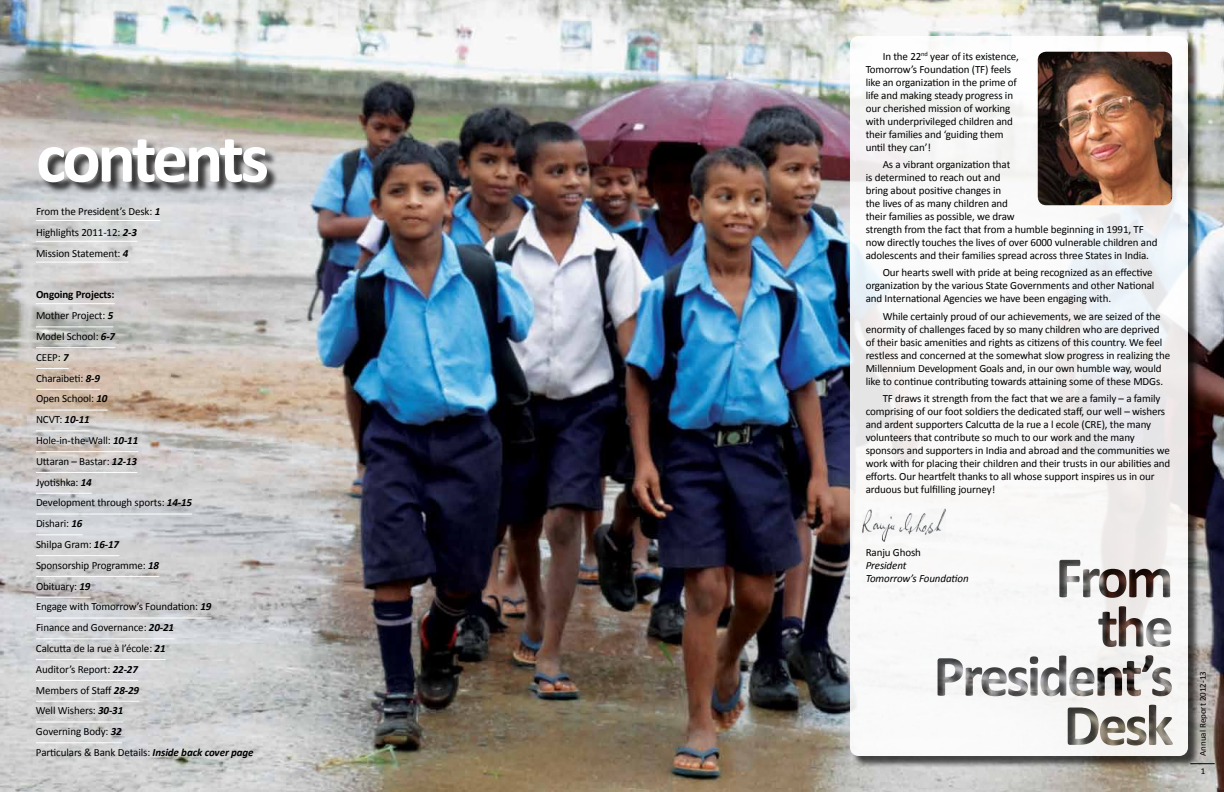
<style>
.page{position:relative;width:1224px;height:792px;background:#fff}
.page>*{position:absolute;margin:0;border:0;box-sizing:border-box;transform-origin:0 0}
.t1{font:700 72px "Calibri";letter-spacing:-.055em;color:#fff}
.t2{font:11px/13px "Calibri";letter-spacing:-.01em;color:#000}
.t3{font:italic 11px/13px "Calibri";letter-spacing:-.01em;color:#000}
.t4{font:9px "Calibri";color:#000}
.s1{font-weight:700;font-style:italic}
.s2{font-weight:700}
</style>
<div class="page">
<img style="left:0;top:0;width:1224px;height:792px">
<div style="left:851px;top:38px;width:349px;height:731px;background:#000;opacity:.75"></div>
<svg style="left:850px;top:36px;width:338px;height:720px"></svg>
<div style="left:40px;top:141px;width:239px;height:54px;background:#000;opacity:.75"></div>
<img style="left:863px;top:508px;width:82px;height:33px">
<hr style="left:36px;top:220px;width:124px;height:1px;background:#fff">
<hr style="left:36px;top:241px;width:101px;height:1px;background:#fff">
<hr style="left:36px;top:262px;width:93px;height:1px;background:#fff">
<hr style="left:36px;top:303px;width:79px;height:1px;background:#fff">
<hr style="left:36px;top:326px;width:77px;height:1px;background:#fff">
<hr style="left:36px;top:347px;width:79px;height:1px;background:#fff">
<hr style="left:36px;top:368px;width:33px;height:1px;background:#fff">
<hr style="left:36px;top:389px;width:64px;height:1px;background:#fff">
<hr style="left:36px;top:410px;width:72px;height:1px;background:#fff">
<hr style="left:36px;top:430px;width:54px;height:1px;background:#fff">
<hr style="left:36px;top:451px;width:103px;height:1px;background:#fff">
<hr style="left:36px;top:472px;width:101px;height:1px;background:#fff">
<hr style="left:36px;top:493px;width:56px;height:1px;background:#fff">
<hr style="left:36px;top:514px;width:156px;height:1px;background:#fff">
<hr style="left:36px;top:534px;width:47px;height:1px;background:#fff">
<hr style="left:36px;top:555px;width:83px;height:1px;background:#fff">
<hr style="left:36px;top:576px;width:123px;height:1px;background:#fff">
<hr style="left:36px;top:597px;width:55px;height:1px;background:#fff">
<hr style="left:36px;top:618px;width:176px;height:1px;background:#fff">
<hr style="left:36px;top:638px;width:138px;height:1px;background:#fff">
<hr style="left:36px;top:659px;width:130px;height:1px;background:#fff">
<hr style="left:36px;top:680px;width:102px;height:1px;background:#fff">
<hr style="left:36px;top:701px;width:103px;height:1px;background:#fff">
<hr style="left:36px;top:721px;width:87px;height:1px;background:#fff">
<hr style="left:36px;top:742px;width:86px;height:1px;background:#fff">
<img style="left:1038px;top:52px;width:134px;height:153px">
<svg style="left:1190px;top:763px;width:25px;height:1px"></svg>
<h1 class="t1" style="left:36px;top:112px;width:235px">contents</h1>
<p class="t2" style="left:36px;top:201px;width:126px;line-height:20.8px">From the President’s Desk: <span class="s1">1<br></span>Highlights 2011-12: <span class="s1">2-3<br></span>Mission Statement: <span class="s1">4</span></p>
<p class="t2" style="left:36px;top:284px;width:219px;line-height:20.8px"><span class="s2">Ongoing Projects:<br></span>Mother Project: <span class="s1">5<br></span>Model School: <span class="s1">6-7<br></span>CEEP: <span class="s1">7<br></span>Charaibeti: <span class="s1">8-9<br></span>Open School: <span class="s1">10<br></span>NCVT: <span class="s1">10-11<br></span>Hole-in-the-Wall: <span class="s1">10-11<br></span>Uttaran – Bastar: <span class="s1">12-13<br></span>Jyotishka: <span class="s1">14<br></span>Development through sports: <span class="s1">14-15<br></span>Dishari: <span class="s1">16<br></span>Shilpa Gram: <span class="s1">16-17<br></span>Sponsorship Programme: <span class="s1">18<br></span>Obituary: <span class="s1">19<br></span>Engage with Tomorrow’s Foundation: <span class="s1">19<br></span>Finance and Governance: <span class="s1">20-21<br></span>Calcutta de la rue à l’école: <span class="s1">21<br></span>Auditor’s Report: <span class="s1">22-27<br></span>Members of Staff <span class="s1">28-29<br></span>Well Wishers: <span class="s1">30-31<br></span>Governing Body: <span class="s1">32<br></span>Particulars &amp; Bank Details: <span class="s1">Inside back cover page</span></p>
<p class="t2" style="left:866px;top:49px;width:155px;text-indent:17px">In the 22<sup>nd</sup> year of its existence,<br>Tomorrow’s Foundation (TF) feels like an organization in the prime of life and making steady progress in our cherished mission of working with underprivileged children and their families and ‘guiding them until they can’!</p>
<p class="t2" style="left:866px;top:158px;width:293px;text-indent:17px">As a vibrant organization that<br>is determined to reach out and<br>bring about positive changes in<br>the lives of as many children and<br>their families as possible, we draw<br>strength from the fact that from a humble beginning in 1991, TF now directly touches the lives of over 6000 vulnerable children and adolescents and their families spread across three States in India.</p>
<p class="t2" style="left:866px;top:266px;width:290px;text-indent:17px">Our hearts swell with pride at being recognized as an effective organization by the various State Governments and other National and International Agencies we have been engaging with.</p>
<p class="t2" style="left:866px;top:309px;width:306px;text-indent:17px">While certainly proud of our achievements, we are seized of the enormity of challenges faced by so many children who are deprived of their basic amenities and rights as citizens of this country. We feel restless and concerned at the somewhat slow progress in realizing the Millennium Development Goals and, in our own humble way, would like to continue contributing towards attaining some of these MDGs.</p>
<p class="t2" style="left:866px;top:391px;width:306px;text-indent:17px">TF draws it strength from the fact that we are a family – a family comprising of our foot soldiers the dedicated staff, our well – wishers and ardent supporters Calcutta de la rue a l ecole (CRE), the many volunteers that contribute so much to our work and the many sponsors and supporters in India and abroad and the communities we work with for placing their children and their trusts in our abilities and efforts. Our heartfelt thanks to all whose support inspires us in our arduous but fulfilling journey!</p>
<p class="t2" style="left:866px;top:545px;width:57px">Ranju Ghosh</p>
<p class="t3" style="left:866px;top:558px;width:105px">President<br>Tomorrow’s Foundation</p>
<p class="t4" style="left:1197px;top:756px;width:86px;rotate:-90deg">Annual Report 2012-13</p>
<p class="t4" style="left:1201px;top:765px;width:6px">1</p>
</div>
